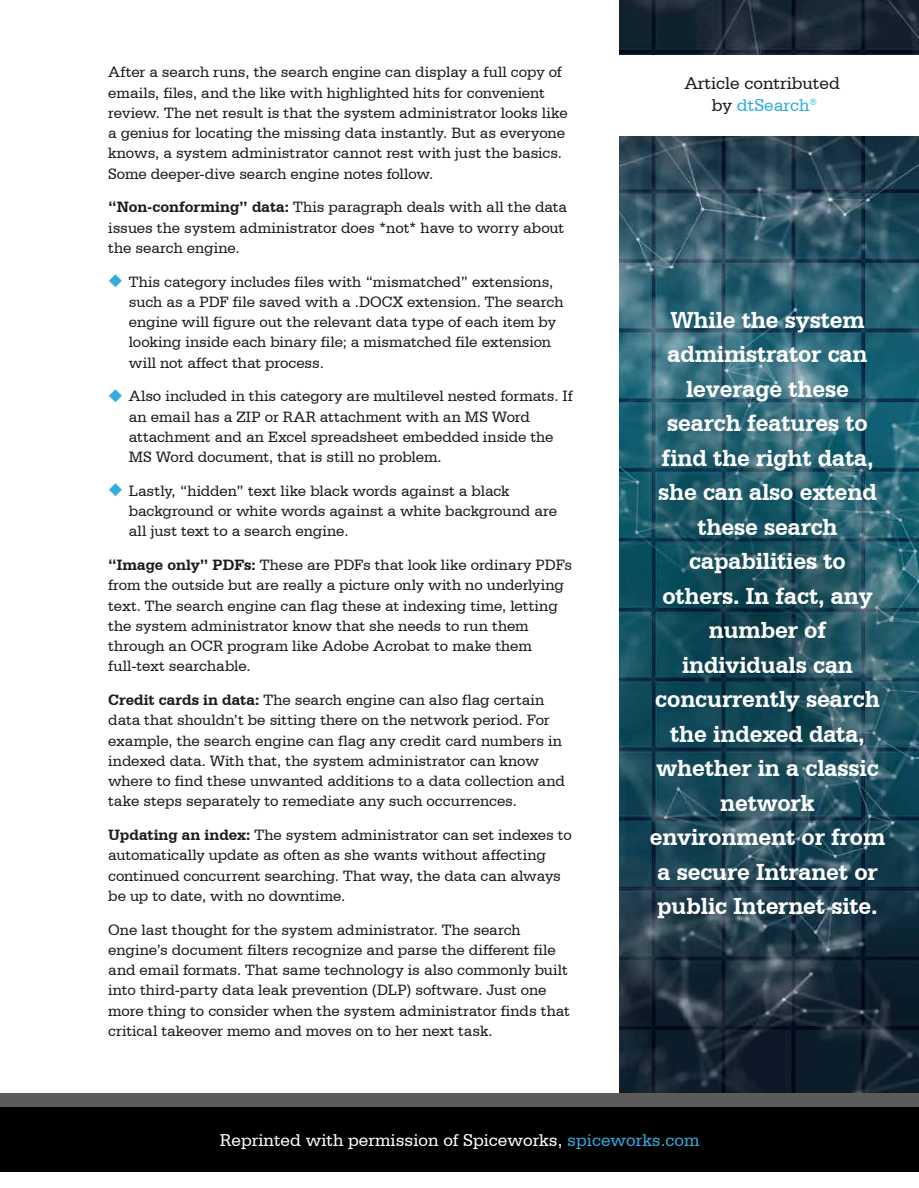
<style>
.page{position:relative;width:919px;height:1188px;background:#fff}
.page>*{position:absolute;margin:0;border:0;box-sizing:border-box;transform-origin:0 0}
.t1{font:700 24.45px/34.5px "Serifa BT";letter-spacing:-.005em;color:#fff;text-align:center}
.t2{font:18px "Serifa BT";color:#fff}
.t3{font:18px/21.6px "Serifa BT";color:#1b1b1a;text-align:center}
.t4{font:15.75px/20.2px "Serifa BT";letter-spacing:-.005em;color:#1b1b1a}
.s1{font-weight:700}
.s2{color:#32abdf}
</style>
<div class="page">
<img style="left:619px;top:0;width:299px;height:1093px">
<div style="left:0;top:1107px;width:918px;height:65px;background:#000"></div>
<div style="left:0;top:1093px;width:918px;height:14px;background:#5b5b5b"></div>
<div style="left:606px;top:55px;width:312px;height:81px;background:#fff"></div>
<p class="t4" style="left:108px;top:62px;width:461px">After a search runs, the search engine can display a full copy of emails, files, and the like with highlighted hits for convenient review. The net result is that the system administrator looks like a genius for locating the missing data instantly. But as everyone knows, a system administrator cannot rest with just the basics.<br>Some deeper-dive search engine notes follow.</p>
<p class="t4" style="left:108px;top:197px;width:460px"><span class="s1">“Non-conforming” data:</span> This paragraph deals with all the data issues the system administrator does *not* have to worry about the search engine.</p>
<p class="t4" style="left:129px;top:271px;width:436px">This category includes files with “mismatched” extensions, such as a PDF file saved with a .DOCX extension. The search engine will figure out the relevant data type of each item by looking inside each binary file; a mismatched file extension will not affect that process.</p>
<p class="t4" style="left:129px;top:386px;width:445px">Also included in this category are multilevel nested formats. If an email has a ZIP or RAR attachment with an MS Word attachment and an Excel spreadsheet embedded inside the MS Word document, that is still no problem.</p>
<p class="t4" style="left:129px;top:480px;width:429px">Lastly, “hidden” text like black words against a black background or white words against a white background are all just text to a search engine.</p>
<p class="t4" style="left:108px;top:555px;width:465px"><span class="s1">“Image only” PDFs:</span> These are PDFs that look like ordinary PDFs from the outside but are really a picture only with no underlying text. The search engine can flag these at indexing time, letting the system administrator know that she needs to run them through an OCR program like Adobe Acrobat to make them full-text searchable.</p>
<p class="t4" style="left:108px;top:690px;width:458px"><span class="s1">Credit cards in data:</span> The search engine can also flag certain data that shouldn’t be sitting there on the network period. For example, the search engine can flag any credit card numbers in indexed data. With that, the system administrator can know where to find these unwanted additions to a data collection and take steps separately to remediate any such occurrences.</p>
<p class="t4" style="left:108px;top:825px;width:465px"><span class="s1">Updating an index:</span> The system administrator can set indexes to automatically update as often as she wants without affecting continued concurrent searching. That way, the data can always be up to date, with no downtime.</p>
<p class="t4" style="left:108px;top:919px;width:463px">One last thought for the system administrator. The search engine’s document filters recognize and parse the different file and email formats. That same technology is also commonly built into third-party data leak prevention (DLP) software. Just one more thing to consider when the system administrator finds that critical takeover memo and moves on to her next task.</p>
<p class="t3" style="left:684px;top:72px;width:157px">Article contributed by <span class="s2">dtSearch</span><sup>®</sup></p>
<p class="t1" style="left:649px;top:302px;width:237px">While the system administrator can leverage these search features to find the right data, she can also extend these search capabilities to others. In fact, any number of individuals can concurrently search the indexed data, whether in a classic network environment or from a secure Intranet or public Internet site.</p>
<p class="t2" style="left:220px;top:1130px;width:481px">Reprinted with permission of Spiceworks, <span class="s2">spiceworks.com</span></p>
</div>
